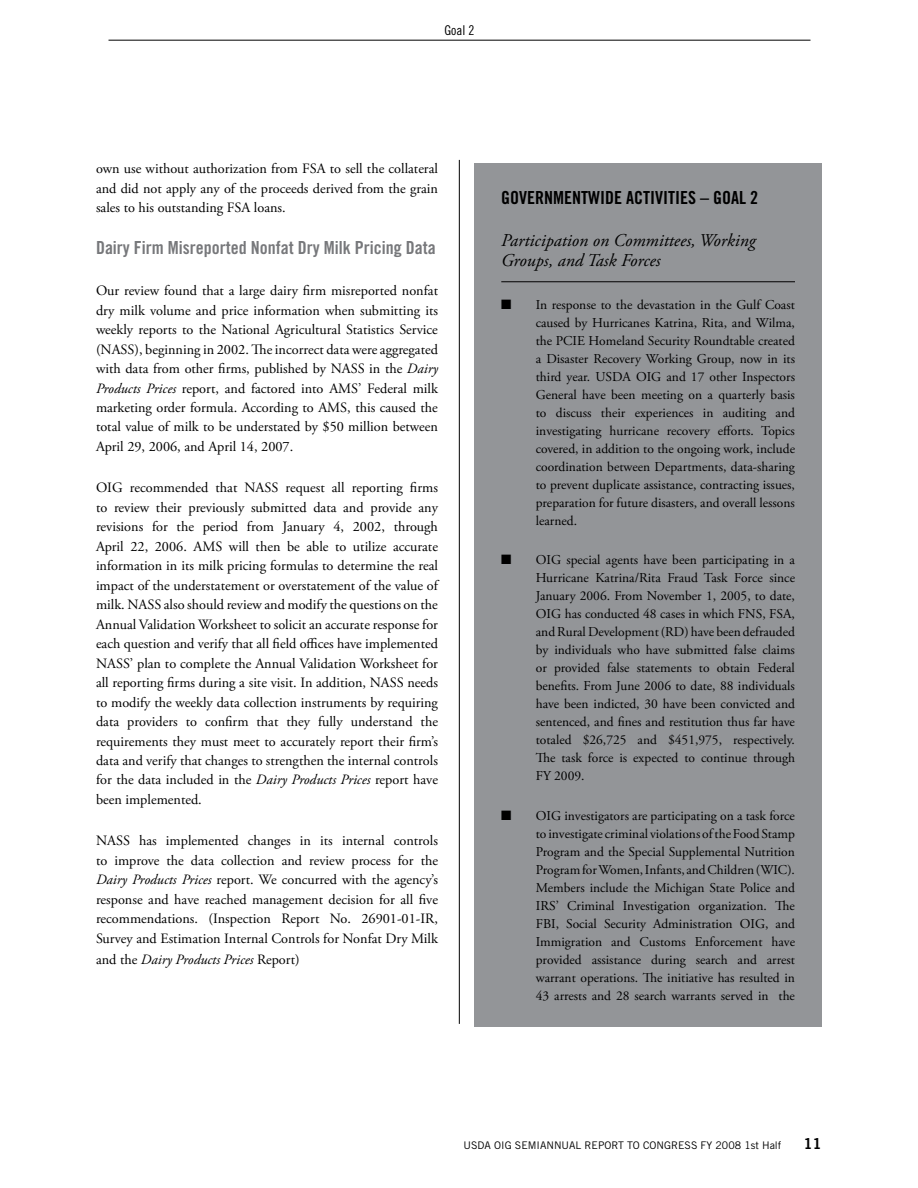
<style>
.page{position:relative;width:918px;height:1188px;background:#fff}
.page>*{position:absolute;margin:0;border:0;box-sizing:border-box;transform-origin:0 0}
.t1{font:italic 18px/20.2px "Adobe Garamond Pro";color:#000}
.t2{font:18px "Trade Gothic Bold Cond Twenty";color:#77787b}
.t3{font:18px "Trade Gothic Bold Cond Twenty";color:#000}
.t4{font:15px "Trade Gothic Bold Two";color:#000}
.t5{font:14.25px/19.5px "Adobe Garamond Pro";color:#000;text-align:justify}
.t6{font:italic 14.25px "Adobe Garamond Pro";color:#000}
.t7{font:13.5px/18px "Adobe Garamond Pro";color:#000;text-align:justify}
.t8{font:13.5px "Trade Gothic Cond Eighteen";color:#000}
.t9{font:10.5px "Trade Gothic";color:#000}
.s1{font-style:italic}
.s2{font-style:normal}
</style>
<div class="page">
<hr style="left:459px;top:160px;width:1px;height:864px;background:#000">
<hr style="left:109px;top:40px;width:702px;height:1px;background:#000">
<div style="left:474px;top:164px;width:348px;height:864px;background:#939598"></div>
<hr style="left:501px;top:282px;width:294px;height:1px;background:#000">
<p class="t8" style="left:445px;top:23px;width:31px">Goal 2</p>
<p class="t5" style="left:96px;top:159px;width:344px">own use without authorization from FSA to sell the collateral and did not apply any of the proceeds derived from the grain sales to his outstanding FSA loans.</p>
<p class="t2" style="left:96px;top:237px;width:341px">Dairy Firm Misreported Nonfat Dry Milk Pricing Data</p>
<p class="t5" style="left:96px;top:281px;width:344px">Our review found that a large dairy firm misreported nonfat dry milk volume and price information when submitting its weekly reports to the National Agricultural Statistics Service (NASS), beginning in 2002. The incorrect data were aggregated with data from other firms, published by NASS in the <span class="s1">Dairy Products Prices</span> report, and factored into AMS’ Federal milk marketing order formula. According to AMS, this caused the total value of milk to be understated by $50 million between April 29, 2006, and April 14, 2007.</p>
<p class="t5" style="left:96px;top:478px;width:344px">OIG recommended that NASS request all reporting firms to review their previously submitted data and provide any revisions for the period from January 4, 2002, through April 22, 2006. AMS will then be able to utilize accurate information in its milk pricing formulas to determine the real impact of the understatement or overstatement of the value of milk. NASS also should review and modify the questions on the Annual Validation Worksheet to solicit an accurate response for each question and verify that all field offices have implemented NASS’ plan to complete the Annual Validation Worksheet for all reporting firms during a site visit. In addition, NASS needs to modify the weekly data collection instruments by requiring data providers to confirm that they fully understand the requirements they must meet to accurately report their firm’s data and verify that changes to strengthen the internal controls for the data included in the <span class="s1">Dairy Products Prices</span> report have been implemented.</p>
<p class="t5" style="left:96px;top:831px;width:344px">NASS has implemented changes in its internal controls to improve the data collection and review process for the <span class="s1">Dairy Products Prices</span> report. We concurred with the agency’s response and have reached management decision for all five recommendations. (Inspection Report No. 26901-01-IR, Survey and Estimation Internal Controls for Nonfat Dry Milk</p>
<p class="t6" style="left:96px;top:951px;width:205px"><span class="s2">and the</span> Dairy Products Prices <span class="s2">Report)</span></p>
<p class="t3" style="left:501px;top:187px;width:258px">GOVERNMENTWIDE ACTIVITIES – GOAL 2</p>
<p class="t1" style="left:501px;top:231px;width:256px">Participation on Committees, Working<br>Groups, and Task Forces</p>
<p class="t7" style="left:536px;top:296px;width:261px;text-indent:-35px">■ In response to the devastation in the Gulf Coast caused by Hurricanes Katrina, Rita, and Wilma, the PCIE Homeland Security Roundtable created a Disaster Recovery Working Group, now in its third year. USDA OIG and 17 other Inspectors General have been meeting on a quarterly basis to discuss their experiences in auditing and investigating hurricane recovery efforts. Topics covered, in addition to the ongoing work, include coordination between Departments, data-sharing to prevent duplicate assistance, contracting issues, preparation for future disasters, and overall lessons learned.</p>
<p class="t7" style="left:536px;top:552px;width:261px;text-indent:-35px">■ OIG special agents have been participating in a Hurricane Katrina/Rita Fraud Task Force since January 2006. From November 1, 2005, to date, OIG has conducted 48 cases in which FNS, FSA, and Rural Development (RD) have been defrauded by individuals who have submitted false claims or provided false statements to obtain Federal benefits. From June 2006 to date, 88 individuals have been indicted, 30 have been convicted and sentenced, and fines and restitution thus far have totaled $26,725 and $451,975, respectively.<br>The task force is expected to continue through FY 2009.</p>
<p class="t7" style="left:536px;top:807px;width:261px;text-indent:-35px">■ OIG investigators are participating on a task force to investigate criminal violations of the Food Stamp Program and the Special Supplemental Nutrition Program for Women, Infants, and Children (WIC).<br>Members include the Michigan State Police and IRS’ Criminal Investigation organization. The FBI, Social Security Administration OIG, and Immigration and Customs Enforcement have provided assistance during search and arrest warrant operations. The initiative has resulted in 43 arrests and 28 search warrants served in the</p>
<p class="t9" style="left:464px;top:1139px;width:319px">USDA OIG SEMIANNUAL REPORT TO CONGRESS FY 2008 1st Half</p>
<p class="t4" style="left:803px;top:1134px;width:20px">11</p>
</div>
